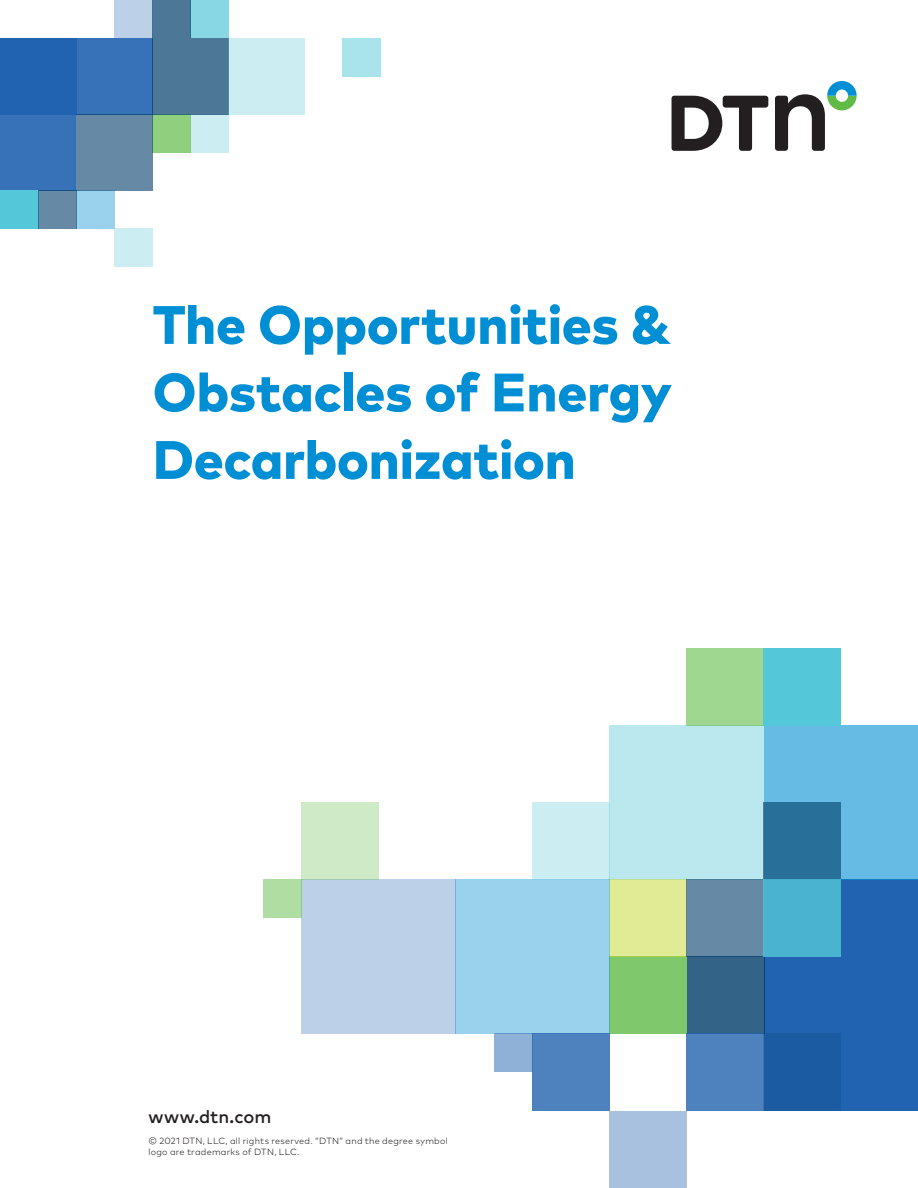
<style>
.page{position:relative;width:918px;height:1188px;background:#fff}
.page>*{position:absolute;margin:0;border:0;box-sizing:border-box;transform-origin:0 0}
.t1{font:800 54px/67.5px "Mark Pro";letter-spacing:-.005em;color:#008fd5;text-align:justify}
.t2{font:500 18px "Mark Pro";color:#231f20}
.t3{font:300 9px/10.5px "Mark Pro";letter-spacing:.025em;color:#231f20}
</style>
<div class="page">
<svg style="left:672px;top:96px;width:96px;height:55px"></svg>
<svg style="left:775px;top:81px;width:82px;height:70px"></svg>
<div style="left:764px;top:880px;width:154px;height:231px;background:#2163b0"></div>
<div style="left:610px;top:726px;width:154px;height:154px;background:#bbe8ef"></div>
<div style="left:610px;top:957px;width:77px;height:77px;background:#7fc86b"></div>
<div style="left:610px;top:880px;width:77px;height:77px;background:#e1eb96"></div>
<div style="left:687px;top:957px;width:77px;height:77px;background:#336387"></div>
<div style="left:687px;top:880px;width:77px;height:77px;background:#668aa5"></div>
<div style="left:456px;top:880px;width:154px;height:154px;background:#9ad2ee"></div>
<div style="left:302px;top:880px;width:154px;height:154px;background:#bcd0e7"></div>
<div style="left:764px;top:726px;width:154px;height:154px;background:#66bbe5"></div>
<div style="left:687px;top:649px;width:77px;height:77px;background:#9fd690"></div>
<div style="left:764px;top:649px;width:77px;height:77px;background:#54c7d9"></div>
<div style="left:533px;top:803px;width:77px;height:77px;background:#cceef3"></div>
<div style="left:302px;top:803px;width:77px;height:77px;background:#cfeac7"></div>
<div style="left:687px;top:1034px;width:77px;height:77px;background:#4d82bf"></div>
<div style="left:610px;top:1111px;width:77px;height:77px;background:#a7c1df"></div>
<div style="left:533px;top:1034px;width:77px;height:77px;background:#4d82bf"></div>
<div style="left:764px;top:803px;width:77px;height:77px;background:#286f9a"></div>
<div style="left:764px;top:880px;width:77px;height:77px;background:#49b3d0"></div>
<div style="left:764px;top:1034px;width:77px;height:77px;background:#1a5ba2"></div>
<div style="left:495px;top:1034px;width:38px;height:38px;background:#90b1d7"></div>
<div style="left:264px;top:880px;width:38px;height:38px;background:#afdda2"></div>
<div style="left:0;top:114px;width:76px;height:76px;background:#3772b8"></div>
<div style="left:76px;top:38px;width:76px;height:76px;background:#3772b8"></div>
<div style="left:0;top:38px;width:76px;height:76px;background:#2163b0"></div>
<div style="left:343px;top:38px;width:38px;height:38px;background:#a9e3ec"></div>
<div style="left:76px;top:190px;width:38px;height:39px;background:#9ad2ee"></div>
<div style="left:0;top:190px;width:38px;height:39px;background:#54c7d9"></div>
<div style="left:38px;top:190px;width:38px;height:39px;background:#668aa5"></div>
<div style="left:190px;top:0;width:39px;height:38px;background:#87d7e4"></div>
<div style="left:190px;top:114px;width:39px;height:38px;background:#cceef3"></div>
<div style="left:152px;top:114px;width:38px;height:38px;background:#90cf7d"></div>
<div style="left:76px;top:114px;width:76px;height:76px;background:#668aa5"></div>
<div style="left:152px;top:38px;width:77px;height:76px;background:#4d7796"></div>
<div style="left:229px;top:38px;width:76px;height:76px;background:#cceef3"></div>
<div style="left:152px;top:0;width:38px;height:38px;background:#4d7796"></div>
<div style="left:114px;top:0;width:38px;height:38px;background:#bcd0e7"></div>
<div style="left:114px;top:229px;width:38px;height:38px;background:#cceef3"></div>
<h1 class="t1" style="left:153px;top:296px;width:521px">The Opportunities &amp; Obstacles of Energy Decarbonization</h1>
<h2 class="t2" style="left:148px;top:1107px;width:124px">www.dtn.com</h2>
<p class="t3" style="left:148px;top:1137px;width:301px">© 2021 DTN, LLC, all rights reserved. “DTN” and the degree symbol logo are trademarks of DTN, LLC.</p>
</div>
